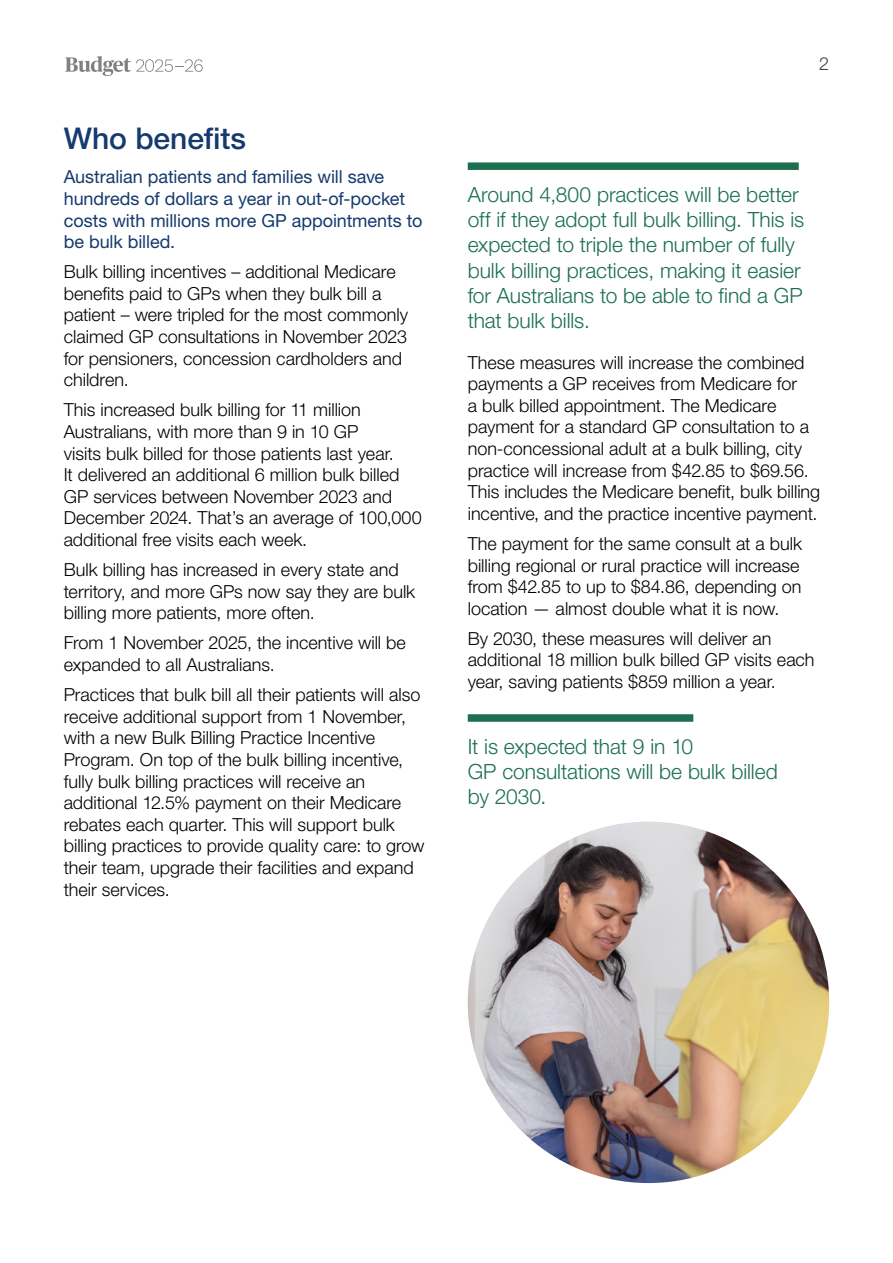
<style>
.page{position:relative;width:893px;height:1263px;background:#fff}
.page>*{position:absolute;margin:0;border:0;box-sizing:border-box;transform-origin:0 0}
.t1{font:500 30px "Helvetica Neue LT Std";color:#153a6e}
.P_Highlight{font:300 21px/25.2px "Helvetica Neue LT Std";letter-spacing:-.005em;color:#1c704f}
.P_Copy{font:300 18px/21.6px "Helvetica Neue LT Std";color:#000}
.P_Case_Study{font:18px/21.6px "Helvetica Neue LT Std";letter-spacing:-.005em;color:#153a6e}
.t2{font:300 18px "Helvetica Neue LT Std";color:#414042}
</style>
<div class="page">
<svg style="left:65px;top:56px;width:138px;height:20px"></svg>
<div style="left:468px;top:162px;width:331px;height:8px;background:#1c704f"></div>
<div style="left:468px;top:714px;width:225px;height:8px;background:#1c704f"></div>
<img style="left:468px;top:821px;width:361px;height:362px;border-radius:181px">
<h2 class="t1" style="left:64px;top:120px;width:184px">Who benefits</h2>
<p class="P_Case_Study" style="left:64px;top:166px;width:360px">Australian patients and families will save hundreds of dollars a year in out-of-pocket costs with millions more GP appointments to be bulk billed.</p>
<p class="P_Copy" style="left:64px;top:261px;width:346px">Bulk billing incentives – additional Medicare benefits paid to GPs when they bulk bill a patient – were tripled for the most commonly claimed GP consultations in November 2023 for pensioners, concession cardholders and children.</p>
<p class="P_Copy" style="left:64px;top:399px;width:360px">This increased bulk billing for 11 million Australians, with more than 9 in 10 GP<br>visits bulk billed for those patients last year.<br>It delivered an additional 6 million bulk billed GP services between November 2023 and December 2024. That’s an average of 100,000 additional free visits each week.</p>
<p class="P_Copy" style="left:64px;top:558px;width:353px">Bulk billing has increased in every state and territory, and more GPs now say they are bulk billing more patients, more often.</p>
<p class="P_Copy" style="left:64px;top:632px;width:344px">From 1 November 2025, the incentive will be expanded to all Australians.</p>
<p class="P_Copy" style="left:64px;top:683px;width:362px">Practices that bulk bill all their patients will also receive additional support from 1 November, with a new Bulk Billing Practice Incentive Program. On top of the bulk billing incentive, fully bulk billing practices will receive an additional 12.5% payment on their Medicare rebates each quarter. This will support bulk billing practices to provide quality care: to grow their team, upgrade their facilities and expand their services.</p>
<p class="t2" style="left:819px;top:53px;width:12px">2</p>
<p class="P_Highlight" style="left:468px;top:181px;width:338px">Around 4,800 practices will be better off if they adopt full bulk billing. This is expected to triple the number of fully bulk billing practices, making it easier for Australians to be able to find a GP that bulk bills.</p>
<p class="P_Copy" style="left:468px;top:351px;width:354px">These measures will increase the combined payments a GP receives from Medicare for<br>a bulk billed appointment. The Medicare payment for a standard GP consultation to a non-concessional adult at a bulk billing, city practice will increase from $42.85 to $69.56.<br>This includes the Medicare benefit, bulk billing incentive, and the practice incentive payment.</p>
<p class="P_Copy" style="left:468px;top:532px;width:336px">The payment for the same consult at a bulk billing regional or rural practice will increase from $42.85 to up to $84.86, depending on location — almost double what it is now.</p>
<p class="P_Copy" style="left:468px;top:627px;width:348px">By 2030, these measures will deliver an additional 18 million bulk billed GP visits each year, saving patients $859 million a year.</p>
<p class="P_Highlight" style="left:468px;top:733px;width:311px">It is expected that 9 in 10<br>GP consultations will be bulk billed by 2030.</p>
</div>
